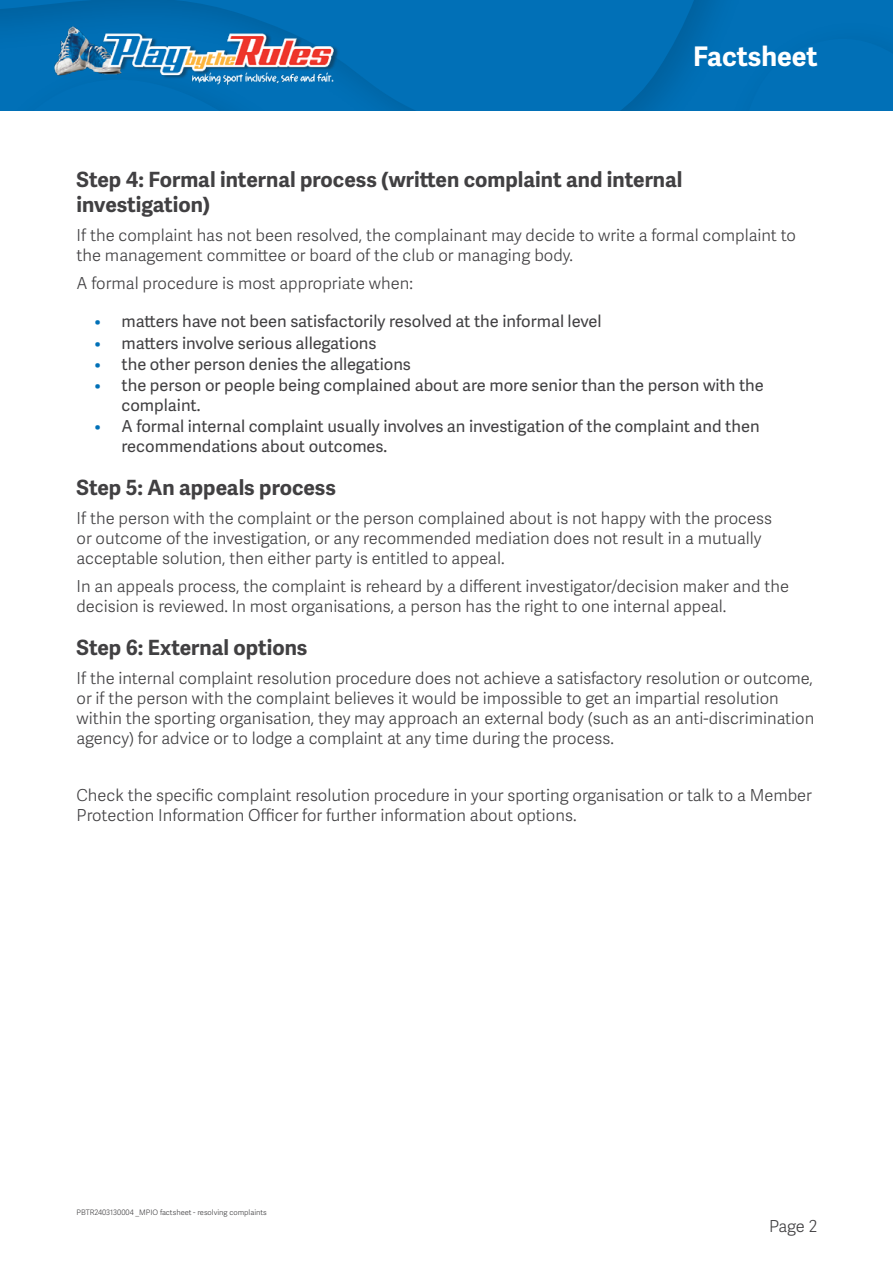
<style>
.page{position:relative;width:893px;height:1263px;background:#fff}
.page>*{position:absolute;margin:0;border:0;box-sizing:border-box;transform-origin:0 0}
.t1{font:700 27px "Adelle Sans";color:#fff}
.t2{font:700 21px/25.2px "Adelle Sans";color:#414042}
.t3{font:300 16.5px/19.8px "Adelle Sans";color:#414042}
.t4{font:16.5px/19.8px "Adelle Sans";color:#414042}
.t5{font:300 7.5px "Adelle Sans";color:#414042}
.s1{color:#0170b7}
</style>
<div class="page">
<div style="left:773px;top:20px;width:120px;height:91px;background:#0170b7"></div>
<svg style="left:0;top:0;width:773px;height:111px;fill:#0170b7"></svg>
<img style="left:54px;top:27px;width:286px;height:57px">
<h1 class="t1" style="left:693px;top:40px;width:126px">Factsheet</h1>
<p class="t2" style="left:77px;top:167px;width:607px">Step 4: Formal internal process (written complaint and internal investigation)</p>
<p class="t3" style="left:77px;top:225px;width:721px">If the complaint has not been resolved, the complainant may decide to write a formal complaint to the management committee or board of the club or managing body.</p>
<p class="t3" style="left:77px;top:273px;width:338px">A formal procedure is most appropriate when:</p>
<p class="t4" style="left:95px;top:311px;width:508px"><span class="s1">•</span> matters have not been satisfactorily resolved at the informal level</p>
<p class="t4" style="left:95px;top:332px;width:283px"><span class="s1">•</span> matters involve serious allegations</p>
<p class="t4" style="left:95px;top:354px;width:318px"><span class="s1">•</span> the other person denies the allegations</p>
<p class="t4" style="left:122px;top:375px;width:644px;text-indent:-27px"><span class="s1">•</span> the person or people being complained about are more senior than the person with the complaint.</p>
<p class="t4" style="left:122px;top:416px;width:640px;text-indent:-27px"><span class="s1">•</span> A formal internal complaint usually involves an investigation of the complaint and then recommendations about outcomes.</p>
<p class="t2" style="left:77px;top:476px;width:261px">Step 5: An appeals process</p>
<p class="t3" style="left:77px;top:508px;width:697px">If the person with the complaint or the person complained about is not happy with the process or outcome of the investigation, or any recommended mediation does not result in a mutually acceptable solution, then either party is entitled to appeal.</p>
<p class="t3" style="left:77px;top:576px;width:714px">In an appeals process, the complaint is reheard by a different investigator/decision maker and the decision is reviewed. In most organisations, a person has the right to one internal appeal.</p>
<p class="t2" style="left:77px;top:636px;width:232px">Step 6: External options</p>
<p class="t3" style="left:77px;top:668px;width:739px">If the internal complaint resolution procedure does not achieve a satisfactory resolution or outcome, or if the person with the complaint believes it would be impossible to get an impartial resolution within the sporting organisation, they may approach an external body (such as an anti-discrimination agency) for advice or to lodge a complaint at any time during the process.</p>
<p class="t3" style="left:77px;top:785px;width:737px">Check the specific complaint resolution procedure in your sporting organisation or talk to a Member<br>Protection Information Officer for further information about options.</p>
<p class="t5" style="left:77px;top:1207px;width:192px">PBTR2403130004 _MPIO factsheet - resolving complaints</p>
<p class="t3" style="left:769px;top:1215px;width:50px">Page 2</p>
</div>
